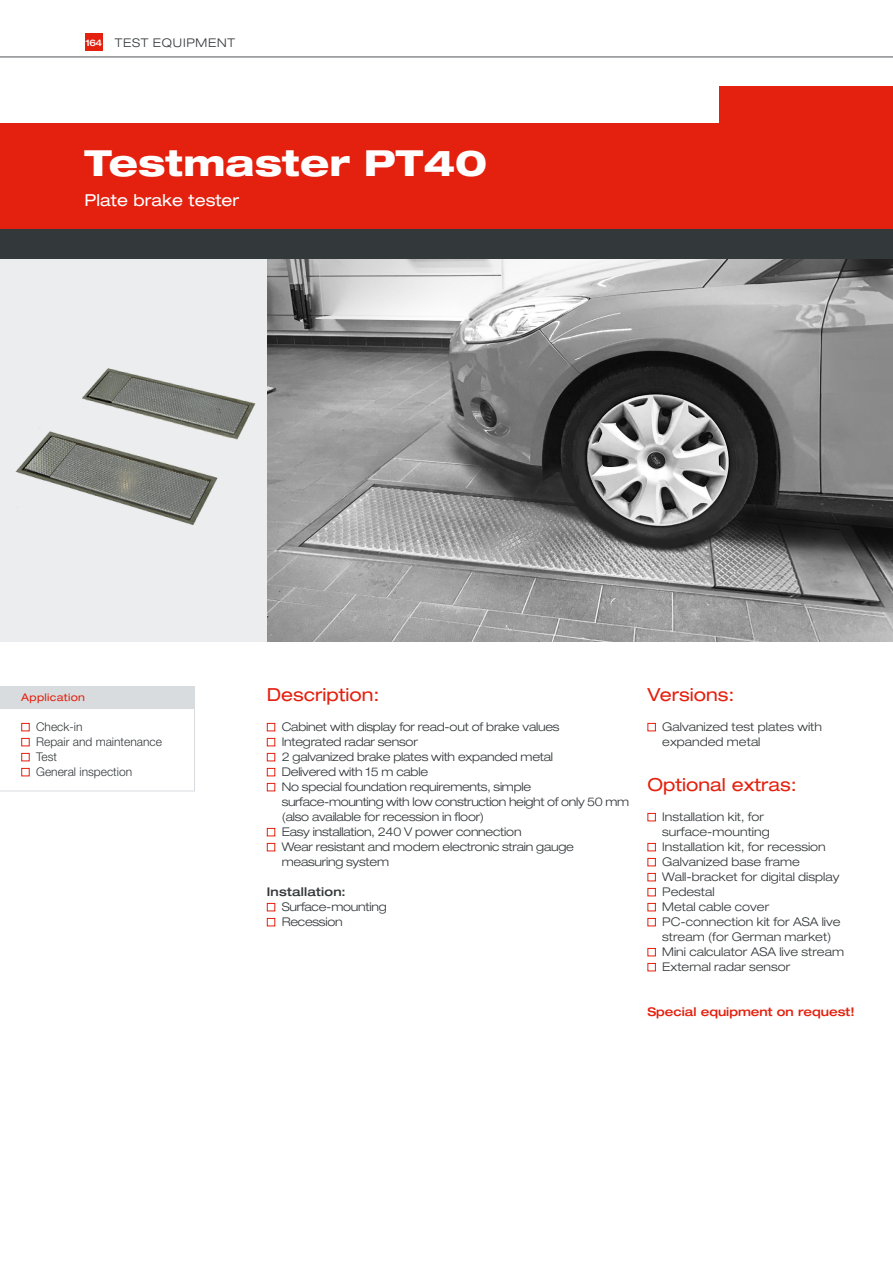
<style>
.page{position:relative;width:893px;height:1263px;background:#fff}
.page>*{position:absolute;margin:0;border:0;box-sizing:border-box;transform-origin:0 0}
.t1{font:800 expanded 36px "Helvetica Neue LT Pro";color:#fff}
.t2{font:expanded 18px "Helvetica Neue LT Pro";color:#e4200e}
.t3{font:expanded 16.5px "Helvetica Neue LT Pro";color:#fff}
.t4{font:300 expanded 12px/15px "Helvetica Neue LT Pro";letter-spacing:-.02em;color:#33383a}
.t5{font:300 expanded 12px/15px "Helvetica Neue LT Pro";color:#33383a}
.t6{font:300 12px/15px "Helvetica Neue LT Pro";color:#33383a}
.t7{font:500 expanded 12px "Helvetica Neue LT Pro";color:#e4200e}
.t8{font:300 expanded 12px "Helvetica Neue LT Pro";letter-spacing:.065em;color:#33383a}
.t9{font:500 expanded 12px "Helvetica Neue LT Pro";letter-spacing:.015em;color:#33383a}
.t10{font:expanded 10.5px "Helvetica Neue LT Pro";letter-spacing:.03em;color:#e4200e}
.t11{font:500 expanded 9px "Helvetica Neue LT Pro";color:#fff}
</style>
<div class="page">
<img style="left:267px;top:259px;width:626px;height:382px">
<div style="left:0;top:259px;width:267px;height:382px;background:#ebedee"></div>
<img style="left:15px;top:368px;width:241px;height:157px">
<div style="left:0;top:154px;width:893px;height:105px;background:#33383a"></div>
<div style="left:719px;top:86px;width:174px;height:105px;background:#e4200e"></div>
<svg style="left:0;top:709px;width:195px;height:82px"></svg>
<div style="left:0;top:686px;width:195px;height:23px;background:#d8dcde"></div>
<div style="left:21px;top:723px;width:9px;height:8px;border:1px solid #e4200e"></div>
<div style="left:21px;top:738px;width:9px;height:8px;border:1px solid #e4200e"></div>
<div style="left:21px;top:753px;width:9px;height:8px;border:1px solid #e4200e"></div>
<div style="left:21px;top:768px;width:9px;height:8px;border:1px solid #e4200e"></div>
<div style="left:267px;top:723px;width:8px;height:8px;border:1px solid #e4200e"></div>
<div style="left:267px;top:738px;width:8px;height:8px;border:1px solid #e4200e"></div>
<div style="left:267px;top:753px;width:8px;height:8px;border:1px solid #e4200e"></div>
<div style="left:267px;top:768px;width:8px;height:8px;border:1px solid #e4200e"></div>
<div style="left:267px;top:783px;width:8px;height:8px;border:1px solid #e4200e"></div>
<div style="left:267px;top:828px;width:8px;height:8px;border:1px solid #e4200e"></div>
<div style="left:267px;top:843px;width:8px;height:8px;border:1px solid #e4200e"></div>
<div style="left:267px;top:903px;width:8px;height:8px;border:1px solid #e4200e"></div>
<div style="left:267px;top:918px;width:8px;height:8px;border:1px solid #e4200e"></div>
<div style="left:647px;top:723px;width:9px;height:8px;border:1px solid #e4200e"></div>
<div style="left:647px;top:813px;width:9px;height:8px;border:1px solid #e4200e"></div>
<div style="left:647px;top:843px;width:9px;height:8px;border:1px solid #e4200e"></div>
<div style="left:647px;top:858px;width:9px;height:8px;border:1px solid #e4200e"></div>
<div style="left:647px;top:873px;width:9px;height:8px;border:1px solid #e4200e"></div>
<div style="left:647px;top:888px;width:9px;height:8px;border:1px solid #e4200e"></div>
<div style="left:647px;top:903px;width:9px;height:8px;border:1px solid #e4200e"></div>
<div style="left:647px;top:918px;width:9px;height:8px;border:1px solid #e4200e"></div>
<div style="left:647px;top:948px;width:9px;height:8px;border:1px solid #e4200e"></div>
<div style="left:647px;top:963px;width:9px;height:8px;border:1px solid #e4200e"></div>
<div style="left:0;top:124px;width:893px;height:105px;background:#e4200e"></div>
<svg style="left:0;top:33px;width:893px;height:24px"></svg>
<div style="left:85px;top:34px;width:17px;height:17px;background:#e4200e"></div>
<p class="t11" style="left:85px;top:37px;width:18px">164</p>
<p class="t8" style="left:115px;top:35px;width:122px">TEST EQUIPMENT</p>
<h1 class="t1" style="left:85px;top:140px;width:404px">Testmaster PT40</h1>
<h3 class="t3" style="left:85px;top:191px;width:156px">Plate brake tester</h3>
<p class="t10" style="left:21px;top:691px;width:65px">Application</p>
<p class="t6" style="left:36px;top:719px;width:127px">Check-in<br>Repair and maintenance<br>Test<br>General inspection</p>
<h2 class="t2" style="left:267px;top:685px;width:114px">Description:</h2>
<p class="t4" style="left:282px;top:719px;width:349px">Cabinet with display for read-out of brake values<br>Integrated radar sensor<br>2 galvanized brake plates with expanded metal<br>Delivered with 15 m cable<br>No special foundation requirements, simple surface-mounting with low construction height of only 50 mm (also available for recession in floor)<br>Easy installation, 240 V power connection<br>Wear resistant and modern electronic strain gauge measuring system</p>
<p class="t9" style="left:267px;top:885px;width:80px">Installation:</p>
<p class="t4" style="left:282px;top:899px;width:107px">Surface-mounting<br>Recession</p>
<h2 class="t2" style="left:647px;top:685px;width:89px">Versions:</h2>
<p class="t5" style="left:662px;top:719px;width:161px">Galvanized test plates with expanded metal</p>
<h2 class="t2" style="left:647px;top:775px;width:151px">Optional extras:</h2>
<p class="t5" style="left:662px;top:809px;width:183px">Installation kit, for surface-mounting<br>Installation kit, for recession<br>Galvanized base frame<br>Wall-bracket for digital display<br>Pedestal<br>Metal cable cover<br>PC-connection kit for ASA live stream (for German market)<br>Mini calculator ASA live stream<br>External radar sensor</p>
<p class="t7" style="left:647px;top:1005px;width:209px">Special equipment on request!</p>
</div>
